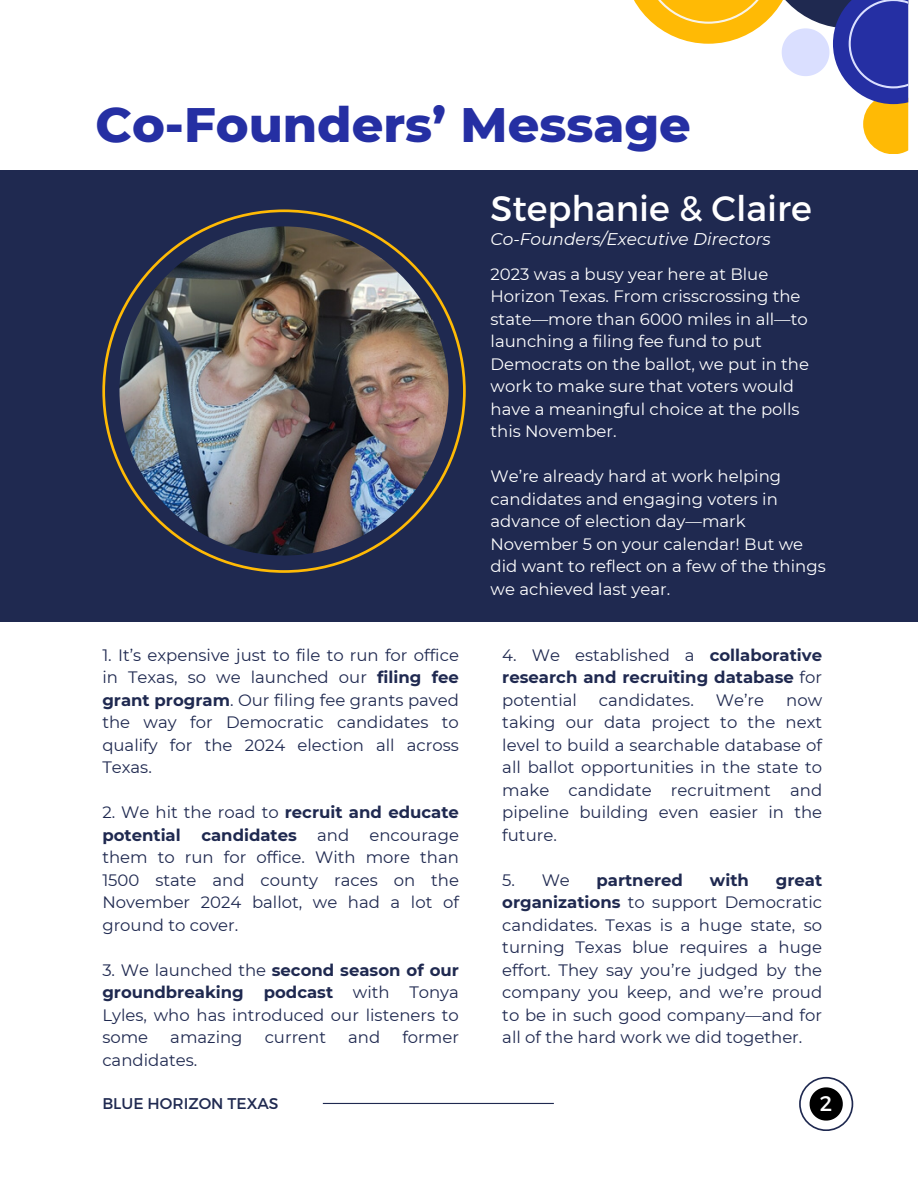
<style>
.page{position:relative;width:918px;height:1188px;background:#fff}
.page>*{position:absolute;margin:0;border:0;box-sizing:border-box;transform-origin:0 0}
.t1{font:800 49.35px "Montserrat";color:#252fa3}
.t2{font:35.25px "Montserrat";color:#fff}
.t3{font:21.15px "Montserrat";color:#fff}
.t4{font:italic 16.95px "Montserrat";color:#fff}
.t5{font:16.5px/22.5px "Montserrat";color:#1f2950;text-align:justify}
.t6{font:16.5px/22.5px "Montserrat";color:#fff}
.t7{font:700 16.5px/22.5px "Montserrat";color:#1f2950;text-align:justify}
.t8{font:15.45px "Montserrat";color:#1f2950}
.s1{font-weight:700}
.s2{font-weight:400}
</style>
<div class="page">
<div style="left:0;top:170px;width:918px;height:451px;background:#1f2950"></div>
<svg style="left:102px;top:209px;width:364px;height:364px"></svg>
<img style="left:120px;top:226px;width:329px;height:330px;border-radius:50%">
<svg style="left:634px;top:0;width:274px;height:154px"></svg>
<svg style="left:799px;top:1077px;width:54px;height:54px"></svg>
<hr style="left:323px;top:1103px;width:231px;height:1px;background:#1f2950">
<h1 class="t1" style="left:96px;top:94px;width:597px">Co-Founders’ Message</h1>
<p class="t2" style="left:491px;top:186px;width:323px">Stephanie &amp; Claire</p>
<p class="t4" style="left:491px;top:229px;width:282px">Co-Founders/Executive Directors</p>
<p class="t5" style="left:102px;top:644px;width:358px">1. It’s expensive just to file to run for office in Texas, so we launched our <span class="s1">filing fee grant program</span>. Our filing fee grants paved the way for Democratic candidates to qualify for the 2024 election all across Texas.</p>
<h2 class="t5" style="left:102px;top:801px;width:358px">2. We hit the road to <span class="s1">recruit and educate potential candidates</span> and encourage them to run for office. With more than 1500 state and county races on the November 2024 ballot, we had a lot of ground to cover.</h2>
<p class="t5" style="left:102px;top:959px;width:358px">3. We launched the <span class="s1">second season of our groundbreaking podcast</span> with Tonya Lyles, who has introduced our listeners to some</p>
<p class="t5" style="left:170px;top:1026px;width:74px">amazing</p>
<p class="t5" style="left:265px;top:1026px;width:63px">current</p>
<p class="t5" style="left:348px;top:1026px;width:34px">and</p>
<p class="t5" style="left:402px;top:1026px;width:58px">former</p>
<p class="t5" style="left:102px;top:1049px;width:96px">candidates.</p>
<p class="t8" style="left:102px;top:1093px;width:178px">BLUE HORIZON TEXAS</p>
<p class="t6" style="left:491px;top:263px;width:320px">2023 was a busy year here at Blue<br>Horizon Texas. From crisscrossing the state—more than 6000 miles in all—to launching a filing fee fund to put<br>Democrats on the ballot, we put in the work to make sure that voters would have a meaningful choice at the polls this November.</p>
<p class="t6" style="left:491px;top:465px;width:337px">We’re already hard at work helping candidates and engaging voters in advance of election day—mark<br>November 5 on your calendar! But we did want to reflect on a few of the things we achieved last year.</p>
<p class="t7" style="left:502px;top:644px;width:321px"><span class="s2">4. We established a</span> collaborative research and recruiting database <span class="s2">for potential</span></p>
<p class="t5" style="left:599px;top:689px;width:96px">candidates.</p>
<p class="t5" style="left:716px;top:689px;width:50px">We’re</p>
<p class="t5" style="left:502px;top:689px;width:321px;text-indent:284px">now taking our data project to the next level to build a searchable database of all ballot opportunities in the state to make candidate recruitment and pipeline building even easier in the future.</p>
<p class="t5" style="left:502px;top:869px;width:69px">5. We</p>
<p class="t7" style="left:596px;top:869px;width:88px">partnered</p>
<p class="t7" style="left:710px;top:869px;width:40px">with</p>
<p class="t5" style="left:502px;top:869px;width:321px;text-indent:273px"><span class="s1">great organizations</span> to support Democratic candidates. Texas is a huge state, so turning Texas blue requires a huge effort. They say you’re judged by the company you keep, and we’re proud to be in such good company—and for all of the hard work we did together.</p>
<p class="t3" style="left:820px;top:1090px;width:14px">2</p>
</div>
